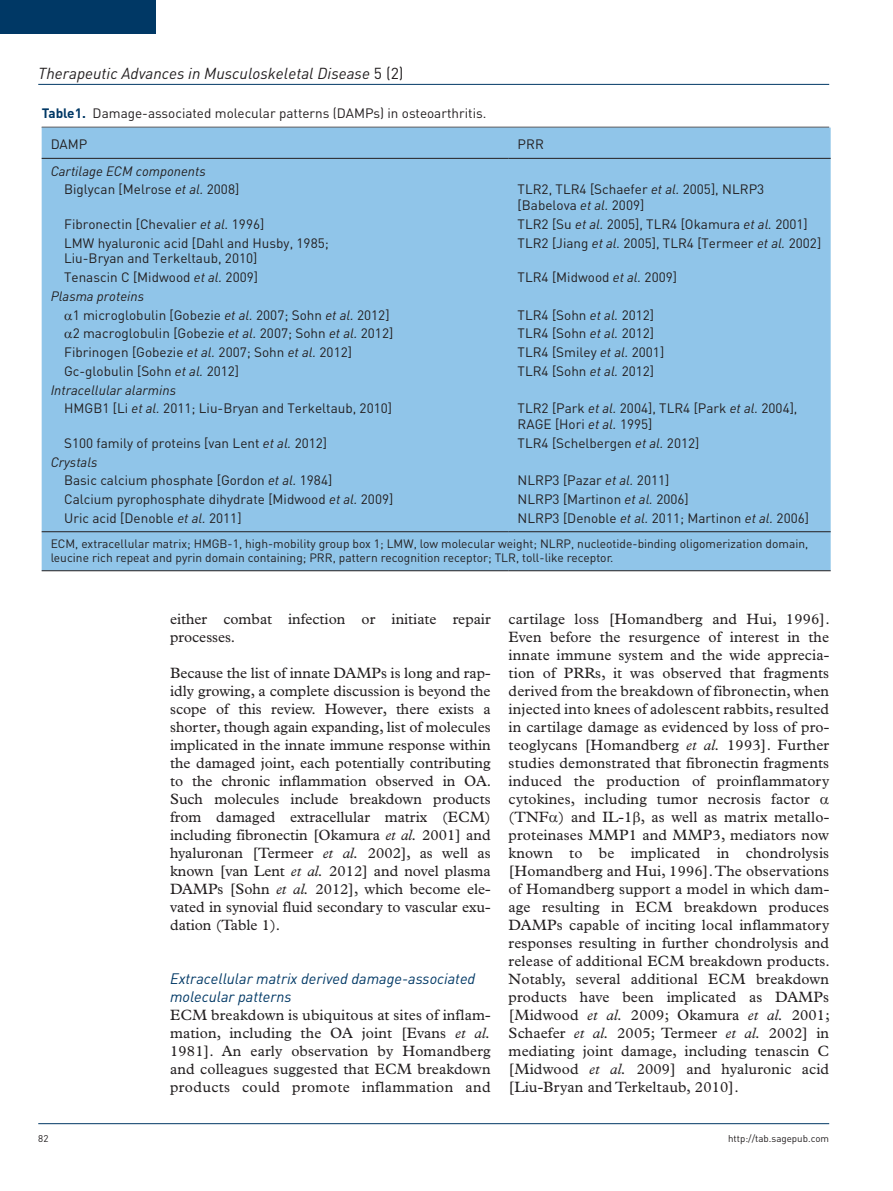
<style>
.page{position:relative;width:893px;height:1191px;background:#fff}
.page>*{position:absolute;margin:0;border:0;box-sizing:border-box;transform-origin:0 0}
.t1{font:italic 15.75px "DIN";color:#231f20}
.Text{font:15px/18px "Plantin Std";letter-spacing:.01em;color:#231f20}
.Text-Indent{font:15px/18px "Plantin Std";color:#231f20;text-align:justify}
.SEC-B{font:italic 15px/18px "DIN";color:#003865}
.TT{font:13.5px/15.8px "DIN";color:#231f20}
.TN{font:13.5px "DIN";color:#231f20}
.TT-2{font:italic 13.5px "DIN";color:#231f20}
.CH-FIRST_COL_LEFT{font:13.5px "DIN";color:#231f20}
.CH{font:13.5px "DIN";color:#231f20}
.SO{font:12px/14.2px "DIN";color:#231f20}
.t2{font:9.75px "DIN";color:#231f20}
.s1{font-style:normal}
.s2{font-weight:700;color:#003865}
.s3{font-style:italic}
</style>
<div class="page">
<hr style="left:38px;top:84px;width:791px;height:1px;background:#003865">
<hr style="left:38px;top:1123px;width:791px;height:1px;background:#003865">
<div style="left:0;top:0;width:155px;height:34px;background:#003865"></div>
<hr style="left:42px;top:127px;width:787px;height:1px;background:#231f20">
<div style="left:42px;top:128px;width:789px;height:442px;background:#90c5e9"></div>
<hr style="left:42px;top:158px;width:467px;height:1px;background:#231f20">
<hr style="left:509px;top:158px;width:322px;height:1px;background:#231f20">
<hr style="left:42px;top:531px;width:467px;height:1px;background:#231f20">
<hr style="left:509px;top:531px;width:322px;height:1px;background:#231f20">
<hr style="left:42px;top:570px;width:467px;height:1px;background:#231f20">
<hr style="left:509px;top:570px;width:322px;height:1px;background:#231f20">
<svg style="left:65px;top:313px;width:7px;height:7px"></svg>
<svg style="left:65px;top:332px;width:7px;height:7px"></svg>
<p class="t1" style="left:38px;top:63px;width:367px">Therapeutic Advances in Musculoskeletal Disease <span class="s1">5 (2)</span></p>
<p class="TN" style="left:42px;top:105px;width:446px"><span class="s2">Table1.</span> Damage-associated molecular patterns (DAMPs) in osteoarthritis.</p>
<p class="CH-FIRST_COL_LEFT" style="left:51px;top:136px;width:38px">DAMP</p>
<p class="CH" style="left:518px;top:136px;width:28px">PRR</p>
<p class="TT-2" style="left:51px;top:162px;width:157px">Cartilage ECM components</p>
<p class="TT" style="left:64px;top:181px;width:177px">Biglycan [Melrose <span class="s3">et al.</span> 2008]</p>
<p class="TT" style="left:518px;top:181px;width:248px">TLR2, TLR4 [Schaefer <span class="s3">et al.</span> 2005], NLRP3 [Babelova <span class="s3">et al.</span> 2009]</p>
<p class="TT" style="left:64px;top:216px;width:202px">Fibronectin [Chevalier <span class="s3">et al.</span> 1996]</p>
<p class="TT" style="left:518px;top:216px;width:292px">TLR2 [Su <span class="s3">et al.</span> 2005], TLR4 [Okamura <span class="s3">et al.</span> 2001]</p>
<p class="TT" style="left:64px;top:235px;width:266px">LMW hyaluronic acid [Dahl and Husby, 1985;<br>Liu-Bryan and Terkeltaub, 2010]</p>
<p class="TT" style="left:518px;top:235px;width:305px">TLR2 [Jiang <span class="s3">et al.</span> 2005], TLR4 [Termeer <span class="s3">et al.</span> 2002]</p>
<p class="TT" style="left:64px;top:269px;width:195px">Tenascin C [Midwood <span class="s3">et al.</span> 2009]</p>
<p class="TT" style="left:518px;top:269px;width:161px">TLR4 [Midwood <span class="s3">et al.</span> 2009]</p>
<p class="TT-2" style="left:51px;top:288px;width:95px">Plasma proteins</p>
<p class="TT" style="left:73px;top:307px;width:318px">1 microglobulin [Gobezie <span class="s3">et al.</span> 2007; Sohn <span class="s3">et al.</span> 2012]</p>
<p class="TT" style="left:518px;top:307px;width:138px">TLR4 [Sohn <span class="s3">et al.</span> 2012]</p>
<p class="TT" style="left:73px;top:325px;width:322px">2 macroglobulin [Gobezie <span class="s3">et al.</span> 2007; Sohn <span class="s3">et al.</span> 2012]</p>
<p class="TT" style="left:518px;top:325px;width:138px">TLR4 [Sohn <span class="s3">et al.</span> 2012]</p>
<p class="TT" style="left:64px;top:344px;width:289px">Fibrinogen [Gobezie <span class="s3">et al.</span> 2007; Sohn <span class="s3">et al.</span> 2012]</p>
<p class="TT" style="left:518px;top:344px;width:148px">TLR4 [Smiley <span class="s3">et al.</span> 2001]</p>
<p class="TT" style="left:64px;top:363px;width:176px">Gc-globulin [Sohn <span class="s3">et al.</span> 2012]</p>
<p class="TT" style="left:518px;top:363px;width:138px">TLR4 [Sohn <span class="s3">et al.</span> 2012]</p>
<p class="TT-2" style="left:51px;top:381px;width:127px">Intracellular alarmins</p>
<p class="TT" style="left:64px;top:400px;width:329px">HMGB1 [Li <span class="s3">et al.</span> 2011; Liu-Bryan and Terkeltaub, 2010]</p>
<p class="TT" style="left:518px;top:400px;width:281px">TLR2 [Park <span class="s3">et al.</span> 2004], TLR4 [Park <span class="s3">et al.</span> 2004],<br>RAGE [Hori <span class="s3">et al.</span> 1995]</p>
<p class="TT" style="left:64px;top:435px;width:264px">S100 family of proteins [van Lent <span class="s3">et al.</span> 2012]</p>
<p class="TT" style="left:518px;top:435px;width:183px">TLR4 [Schelbergen <span class="s3">et al.</span> 2012]</p>
<p class="TT-2" style="left:51px;top:453px;width:48px">Crystals</p>
<p class="TT" style="left:64px;top:472px;width:270px">Basic calcium phosphate [Gordon <span class="s3">et al.</span> 1984]</p>
<p class="TT" style="left:518px;top:472px;width:153px">NLRP3 [Pazar <span class="s3">et al.</span> 2011]</p>
<p class="TT" style="left:64px;top:491px;width:331px">Calcium pyrophosphate dihydrate [Midwood <span class="s3">et al.</span> 2009]</p>
<p class="TT" style="left:518px;top:491px;width:173px">NLRP3 [Martinon <span class="s3">et al.</span> 2006]</p>
<p class="TT" style="left:64px;top:510px;width:179px">Uric acid [Denoble <span class="s3">et al.</span> 2011]</p>
<p class="TT" style="left:518px;top:510px;width:293px">NLRP3 [Denoble <span class="s3">et al.</span> 2011; Martinon <span class="s3">et al.</span> 2006]</p>
<p class="SO" style="left:51px;top:536px;width:759px">ECM, extracellular matrix; HMGB-1, high-mobility group box 1; LMW, low molecular weight; NLRP, nucleotide-binding oligomerization domain, leucine rich repeat and pyrin domain containing; PRR, pattern recognition receptor; TLR, toll-like receptor.</p>
<p class="Text" style="left:170px;top:610px;width:322px">either combat infection or initiate repair processes.</p>
<p class="Text-Indent" style="left:170px;top:664px;width:323px">Because the list of innate DAMPs is long and rap&shy;idly growing, a complete discussion is beyond the scope of this review. However, there exists a shorter, though again expanding, list of molecules implicated in the innate immune response within the damaged joint, each potentially contributing to the chronic inflammation observed in OA.<br>Such molecules include breakdown products from damaged extracellular matrix (ECM) including fibronectin [Okamura <span class="s3">et al.</span> 2001] and hyaluronan [Termeer <span class="s3">et al.</span> 2002], as well as known [van Lent <span class="s3">et al.</span> 2012] and novel plasma DAMPs [Sohn <span class="s3">et al.</span> 2012], which become ele&shy;vated in synovial fluid secondary to vascular exu&shy;dation (Table 1).</p>
<p class="SEC-B" style="left:170px;top:969px;width:307px">Extracellular matrix derived damage-associated molecular patterns</p>
<p class="Text" style="left:170px;top:1006px;width:322px;text-align:justify">ECM breakdown is ubiquitous at sites of inflam&shy;mation, including the OA joint [Evans <span class="s3">et al.<br></span>1981]. An early observation by Homandberg and colleagues suggested that ECM breakdown products could promote inflammation and</p>
<p class="Text" style="left:509px;top:610px;width:323px">cartilage loss [Homandberg and Hui, 1996].<br>Even before the resurgence of interest in the innate immune system and the wide apprecia&shy;tion of PRRs, it was observed that fragments derived from the breakdown of fibronectin, when injected into knees of adolescent rabbits, resulted in cartilage damage as evidenced by loss of pro&shy;teoglycans [Homandberg <span class="s3">et al.</span> 1993]. Further studies demonstrated that fibronectin fragments induced the production of proinflammatory cytokines, including tumor necrosis factor (TNF ) and IL-1 , as well as matrix metallo&shy;proteinases MMP1 and MMP3, mediators now known to be implicated in chondrolysis [Homandberg and Hui, 1996]. The observations of Homandberg support a model in which dam&shy;age resulting in ECM breakdown produces DAMPs capable of inciting local inflammatory responses resulting in further chondrolysis and release of additional ECM breakdown products.<br>Notably, several additional ECM breakdown products have been implicated as DAMPs [Midwood <span class="s3">et al.</span> 2009; Okamura <span class="s3">et al.</span> 2001; Schaefer <span class="s3">et al.</span> 2005; Termeer <span class="s3">et al.</span> 2002] in mediating joint damage, including tenascin C [Midwood <span class="s3">et al.</span> 2009] and hyaluronic acid [Liu-Bryan and Terkeltaub, 2010].</p>
<p class="t2" style="left:38px;top:1132px;width:12px">82</p>
<p class="t2" style="left:728px;top:1132px;width:103px">http://tab.sagepub.com</p>
</div>
